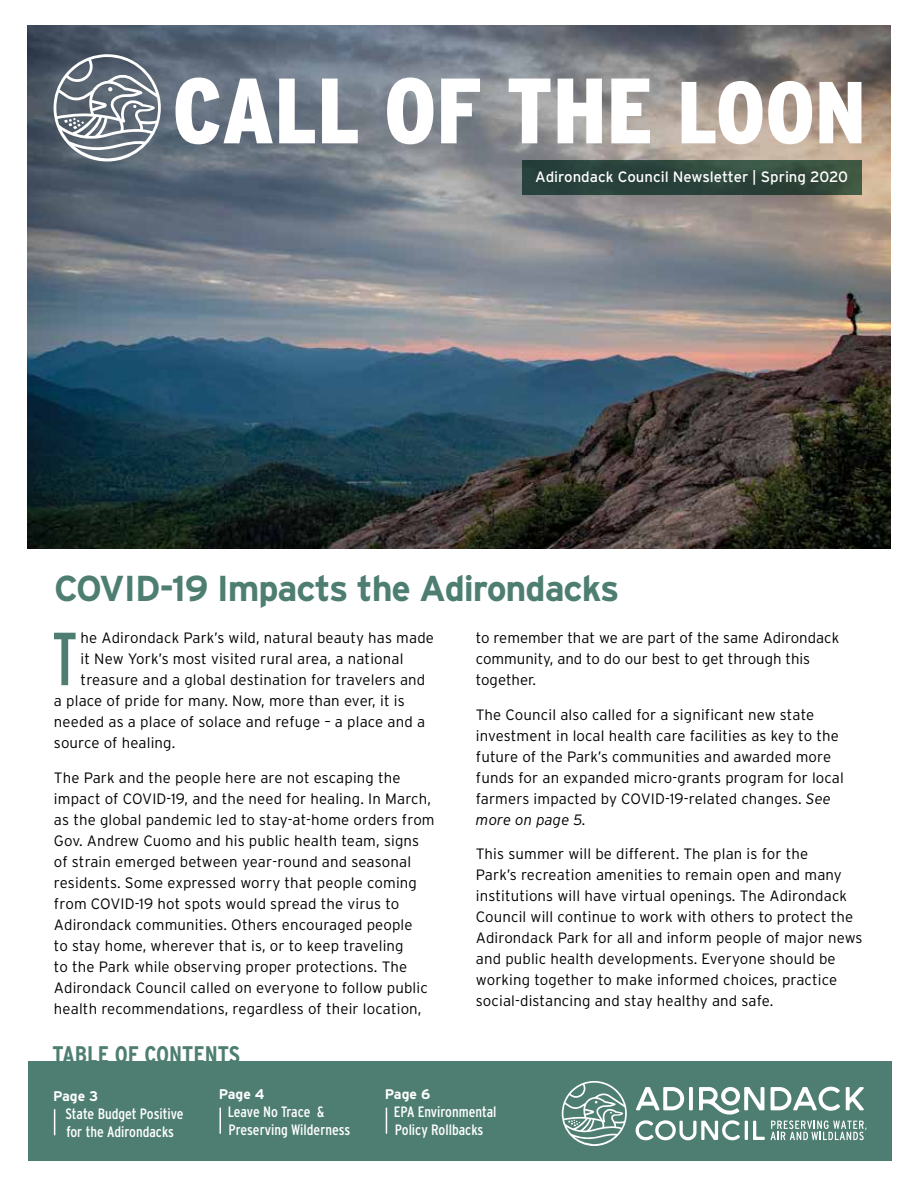
<style>
.page{position:relative;width:918px;height:1188px;background:#fff}
.page>*{position:absolute;margin:0;border:0;box-sizing:border-box;transform-origin:0 0}
.t1{font:900 92.55px "Interstate Condensed";color:#fff}
.t2{font:75px "Interstate Compressed";color:#4e7e71}
.t3{font:700 36px "Interstate";letter-spacing:-.03em;color:#4e7e71}
.t4{font:700 24px "Interstate Condensed";color:#4e7e71}
.t5{font:300 15px/21px "Interstate";letter-spacing:.01em;color:#000}
.t6{font:15px/18px "Interstate Condensed";color:#fff}
.t7{font:15px "Interstate";color:#fff}
.t8{font:700 13.95px "Interstate";color:#fff}
.s1{font-size:87.75px}
.s2{font-style:italic}
</style>
<div class="page">
<img style="left:27px;top:26px;width:864px;height:523px">
<svg style="left:522px;top:160px;width:340px;height:35px;background:#2d463c"></svg>
<div style="left:28px;top:1062px;width:864px;height:99px;background:#4e7e71"></div>
<svg style="left:54px;top:1110px;width:1px;height:25px"></svg>
<svg style="left:220px;top:1108px;width:1px;height:25px"></svg>
<svg style="left:386px;top:1108px;width:1px;height:25px"></svg>
<svg style="left:54px;top:54px;width:107px;height:107px"></svg>
<svg style="left:562px;top:1081px;width:65px;height:65px"></svg>
<svg style="left:771px;top:1087px;width:69px;height:24px"></svg>
<svg style="left:846px;top:1087px;width:18px;height:23px"></svg>
<svg style="left:636px;top:1087px;width:129px;height:53px"></svg>
<svg style="left:771px;top:1120px;width:96px;height:20px"></svg>
<h1 class="t1" style="left:173px;top:59px;width:695px">CALL OF THE <span class="s1">LOON</span></h1>
<p class="t7" style="left:535px;top:168px;width:314px">Adirondack Council Newsletter | Spring 2020</p>
<h3 class="t3" style="left:54px;top:568px;width:567px">COVID-19 Impacts the Adirondacks</h3>
<h2 class="t2" style="left:53px;top:617px;width:26px">T</h2>
<p class="t5" style="left:81px;top:627px;width:355px">he Adirondack Park’s wild, natural beauty has made</p>
<p class="t5" style="left:476px;top:627px;width:365px">to remember that we are part of the same Adirondack community, and to do our best to get through this together.</p>
<p class="t5" style="left:476px;top:704px;width:370px">The Council also called for a significant new state investment in local health care facilities as key to the future of the Park’s communities and awarded more funds for an expanded micro-grants program for local farmers impacted by COVID-19-related changes. <span class="s2">See more on page 5.</span></p>
<p class="t5" style="left:476px;top:843px;width:388px">This summer will be different. The plan is for the<br>Park’s recreation amenities to remain open and many institutions will have virtual openings. The Adirondack Council will continue to work with others to protect the Adirondack Park for all and inform people of major news and public health developments. Everyone should be working together to make informed choices, practice social-distancing and stay healthy and safe.</p>
<p class="t5" style="left:81px;top:648px;width:324px">it New York’s most visited rural area, a national</p>
<p class="t5" style="left:81px;top:669px;width:346px">treasure and a global destination for travelers and</p>
<p class="t5" style="left:54px;top:690px;width:352px">a place of pride for many. Now, more than ever, it is</p>
<p class="t5" style="left:54px;top:711px;width:373px">needed as a place of solace and refuge – a place and a</p>
<p class="t5" style="left:54px;top:732px;width:123px">source of healing.</p>
<p class="t5" style="left:54px;top:767px;width:382px">The Park and the people here are not escaping the impact of COVID-19, and the need for healing. In March, as the global pandemic led to stay-at-home orders from Gov. Andrew Cuomo and his public health team, signs of strain emerged between year-round and seasonal residents. Some expressed worry that people coming from COVID-19 hot spots would spread the virus to Adirondack communities. Others encouraged people<br>to stay home, wherever that is, or to keep traveling<br>to the Park while observing proper protections. The Adirondack Council called on everyone to follow public health recommendations, regardless of their location,</p>
<h3 class="t4" style="left:52px;top:1041px;width:189px">TABLE OF CONTENTS</h3>
<p class="t8" style="left:53px;top:1088px;width:47px">Page 3</p>
<p class="t6" style="left:65px;top:1104px;width:120px">State Budget Positive for the Adirondacks</p>
<p class="t8" style="left:219px;top:1086px;width:47px">Page 4</p>
<p class="t6" style="left:228px;top:1103px;width:124px">Leave No Trace &amp;<br>Preserving Wilderness</p>
<p class="t8" style="left:385px;top:1086px;width:47px">Page 6</p>
<p class="t6" style="left:394px;top:1103px;width:104px">EPA Environmental<br>Policy Rollbacks</p>
</div>
